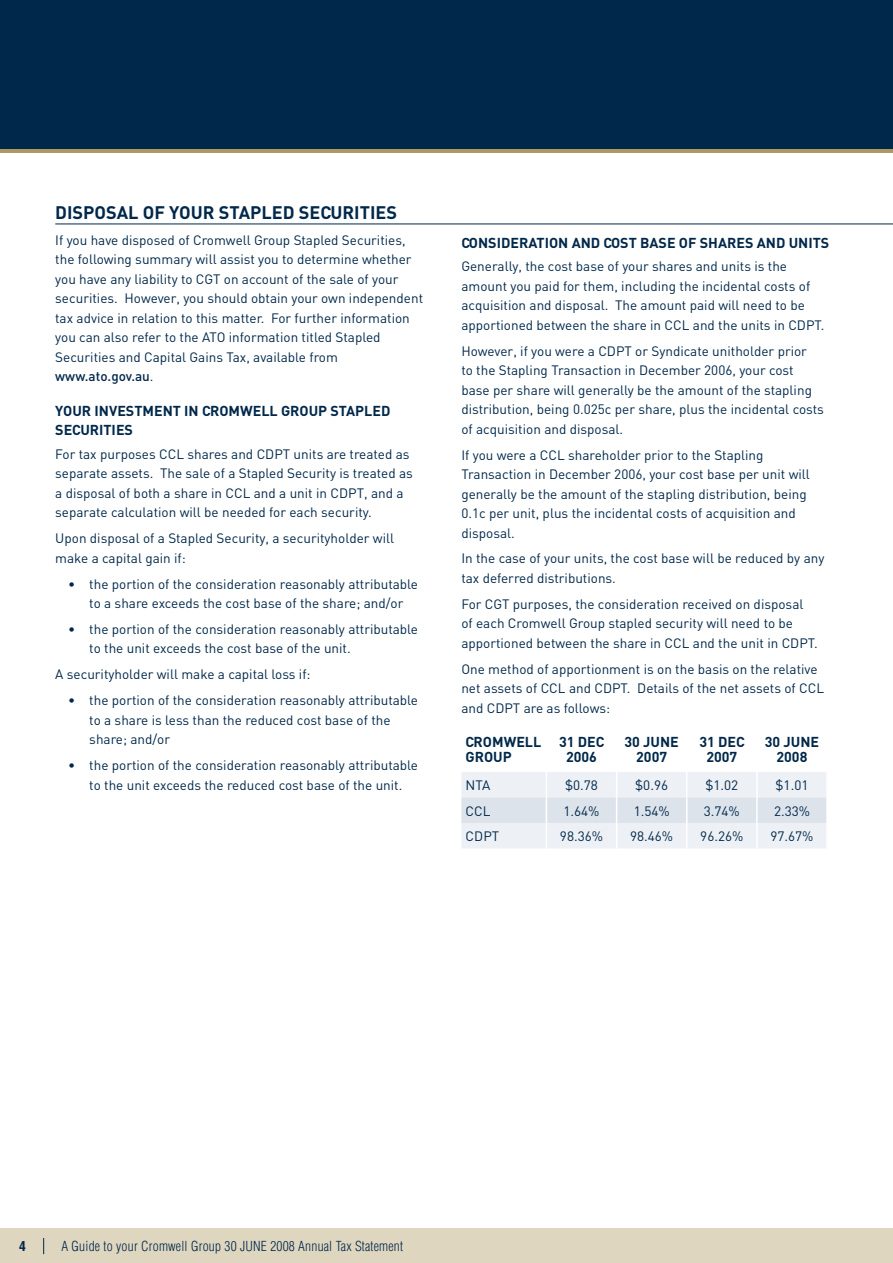
<style>
.page{position:relative;width:893px;height:1263px;background:#fff}
.page>*{position:absolute;margin:0;border:0;box-sizing:border-box;transform-origin:0 0}
.t1{font:700 18px "DIN";color:#00284a}
.t2{font:700 14.25px/15px "DIN";color:#00284a}
.t3{font:13.5px/19.5px "DIN";color:#00284a}
.t4{font:300 condensed 13.5px "Helvetica LT Std";letter-spacing:.015em;color:#00284a}
.t5{font:700 condensed 13.5px "Helvetica LT Std";color:#00284a}
.s1{font-weight:500}
</style>
<div class="page">
<div style="left:0;top:1229px;width:893px;height:34px;background:#dfd6c0"></div>
<svg style="left:43px;top:1238px;width:1px;height:16px"></svg>
<div style="left:0;top:0;width:893px;height:152px;background:#00284a"></div>
<hr style="left:0;top:150px;width:893px;height:3px;background:#ae9962">
<svg style="left:461px;top:772px;width:365px;height:76px;background:#e8ebf1"></svg>
<hr style="left:756px;top:797px;width:2px;height:26px;background:#fff">
<hr style="left:55px;top:224px;width:838px;height:1px;background:#00284a">
<h1 class="t1" style="left:55px;top:200px;width:343px">DISPOSAL OF YOUR STAPLED SECURITIES</h1>
<p class="t3" style="left:55px;top:229px;width:369px">If you have disposed of Cromwell Group Stapled Securities, the following summary will assist you to determine whether you have any liability to CGT on account of the sale of your securities. However, you should obtain your own independent tax advice in relation to this matter. For further information you can also refer to the ATO information titled Stapled Securities and Capital Gains Tax, available from <span class="s1">www.ato.gov.au</span>.</p>
<p class="t2" style="left:55px;top:402px;width:18px">YOUR</p>
<p class="t2" style="left:95px;top:402px;width:15px">INVESTMENT</p>
<p class="t2" style="left:184px;top:402px;width:37px">IN CROMWELL</p>
<p class="t2" style="left:281px;top:402px;width:19px">GROUP</p>
<p class="t2" style="left:330px;top:402px;width:18px">STAPLED</p>
<p class="t2" style="left:55px;top:422px;width:17px">SECURITIES</p>
<p class="t3" style="left:55px;top:444px;width:359px">For tax purposes CCL shares and CDPT units are treated as separate assets. The sale of a Stapled Security is treated as a disposal of both a share in CCL and a unit in CDPT, and a separate calculation will be needed for each security.</p>
<p class="t3" style="left:55px;top:528px;width:340px">Upon disposal of a Stapled Security, a securityholder will make a capital gain if:</p>
<p class="t3" style="left:68px;top:573px;width:352px;text-align:center">• the portion of the consideration reasonably attributable to a share exceeds the cost base of the share; and/or</p>
<p class="t3" style="left:89px;top:619px;width:330px;text-indent:-21px">• the portion of the consideration reasonably attributable to the unit exceeds the cost base of the unit.</p>
<p class="t3" style="left:55px;top:664px;width:257px">A securityholder will make a capital loss if:</p>
<p class="t3" style="left:89px;top:690px;width:330px;text-indent:-21px">• the portion of the consideration reasonably attributable to a share is less than the reduced cost base of the share; and/or</p>
<p class="t3" style="left:68px;top:755px;width:352px;text-align:center">• the portion of the consideration reasonably attributable to the unit exceeds the reduced cost base of the unit.</p>
<p class="t2" style="left:461px;top:234px;width:369px">CONSIDERATION AND COST BASE OF SHARES AND UNITS</p>
<p class="t3" style="left:461px;top:256px;width:365px">Generally, the cost base of your shares and units is the amount you paid for them, including the incidental costs of acquisition and disposal. The amount paid will need to be apportioned between the share in CCL and the units in CDPT.</p>
<p class="t3" style="left:461px;top:341px;width:364px">However, if you were a CDPT or Syndicate unitholder prior<br>to the Stapling Transaction in December 2006, your cost base per share will generally be the amount of the stapling distribution, being 0.025c per share, plus the incidental costs of acquisition and disposal.</p>
<p class="t3" style="left:461px;top:444px;width:350px">If you were a CCL shareholder prior to the Stapling Transaction in December 2006, your cost base per unit will generally be the amount of the stapling distribution, being 0.1c per unit, plus the incidental costs of acquisition and disposal.</p>
<p class="t3" style="left:461px;top:548px;width:365px">In the case of your units, the cost base will be reduced by any tax deferred distributions.</p>
<p class="t3" style="left:461px;top:594px;width:358px">For CGT purposes, the consideration received on disposal of each Cromwell Group stapled security will need to be apportioned between the share in CCL and the unit in CDPT.</p>
<p class="t3" style="left:461px;top:659px;width:364px">One method of apportionment is on the basis on the relative net assets of CCL and CDPT. Details of the net assets of CCL and CDPT are as follows:</p>
<p class="t2" style="left:466px;top:734px;width:19px">CROMWELL<br>GROUP</p>
<p class="t2" style="left:559px;top:734px;width:45px;text-align:center">31 DEC<br>2006</p>
<p class="t2" style="left:636px;top:734px;width:32px;text-indent:-12px">30 JUNE<br>2007</p>
<p class="t2" style="left:699px;top:734px;width:45px;text-align:center">31 DEC<br>2007</p>
<p class="t2" style="left:776px;top:734px;width:32px;text-indent:-12px">30 JUNE<br>2008</p>
<p class="t3" style="left:466px;top:775px;width:26px">NTA</p>
<p class="t3" style="left:565px;top:775px;width:34px">$0.78</p>
<p class="t3" style="left:635px;top:775px;width:34px">$0.96</p>
<p class="t3" style="left:705px;top:775px;width:34px">$1.02</p>
<p class="t3" style="left:776px;top:775px;width:34px">$1.01</p>
<p class="t3" style="left:466px;top:801px;width:26px">CCL</p>
<p class="t3" style="left:563px;top:801px;width:38px">1.64%</p>
<p class="t3" style="left:634px;top:801px;width:38px">1.54%</p>
<p class="t3" style="left:704px;top:801px;width:38px">3.74%</p>
<p class="t3" style="left:774px;top:801px;width:38px">2.33%</p>
<p class="t3" style="left:466px;top:826px;width:35px">CDPT</p>
<p class="t3" style="left:560px;top:826px;width:45px">98.36%</p>
<p class="t3" style="left:630px;top:826px;width:45px">98.46%</p>
<p class="t3" style="left:700px;top:826px;width:45px">96.26%</p>
<p class="t3" style="left:770px;top:826px;width:45px">97.67%</p>
<p class="t5" style="left:19px;top:1238px;width:8px">4</p>
<p class="t4" style="left:61px;top:1238px;width:343px">A Guide to your Cromwell Group 30 JUNE 2008 Annual Tax Statement</p>
</div>
